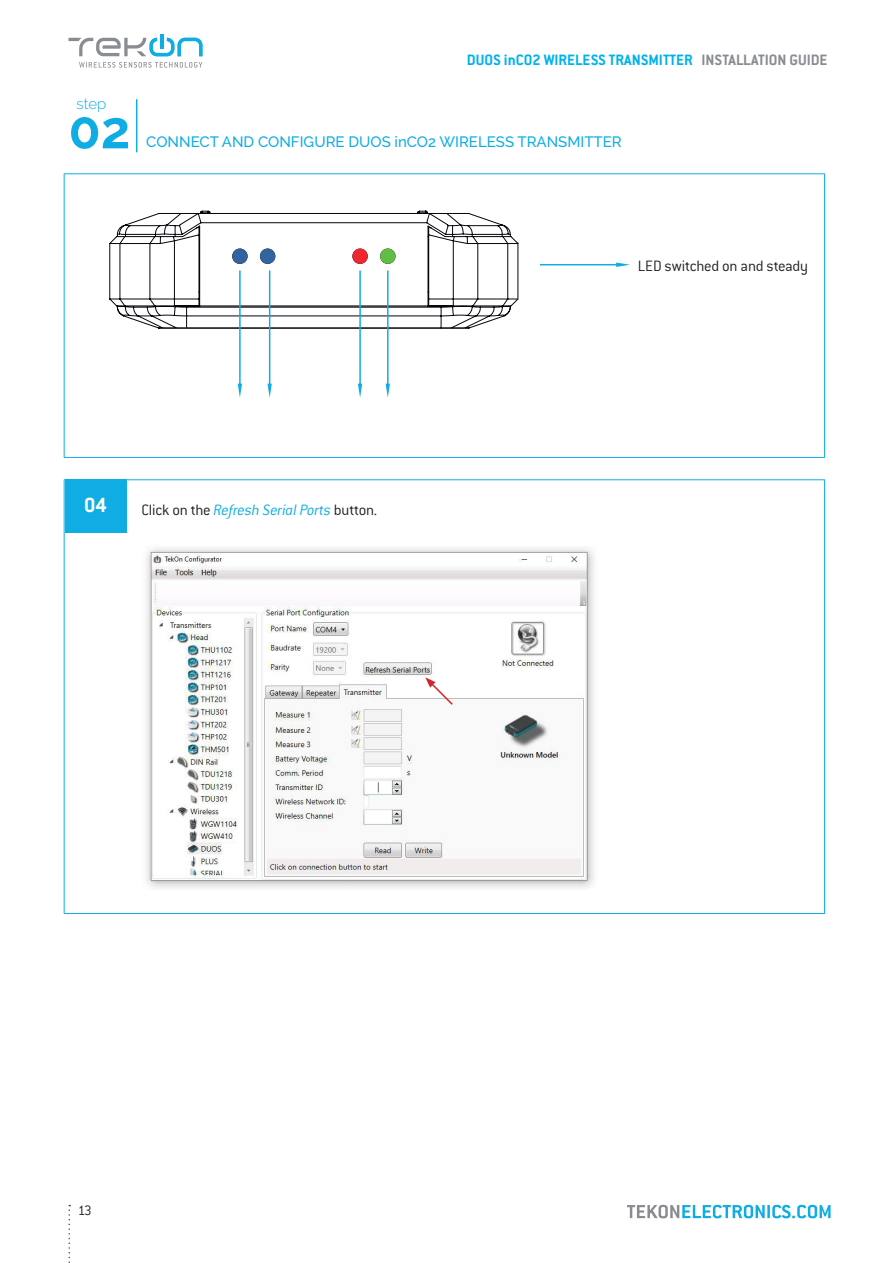
<style>
.page{position:relative;width:893px;height:1263px;background:#fff}
.page>*{position:absolute;margin:0;border:0;box-sizing:border-box;transform-origin:0 0}
.t1{font:700 52.5px "Raleway";color:#0fade4}
.t2{font:700 22.5px "Conduit ITC Pro";color:#fff}
.t3{font:700 16.5px "Conduit ITC Pro";color:#00b2ec}
.t4{font:italic 300 16.5px "Conduit ITC Pro";letter-spacing:-.015em;color:#0fade4}
.t5{font:300 16.5px "Conduit ITC Pro";letter-spacing:-.015em;color:#241f1f}
.t6{font:500 15px "Raleway";color:#0fade4}
.t7{font:300 15px "Raleway";color:#0fade4}
.t8{font:300 15px "Conduit ITC Pro";color:#241f1f}
.s1{color:#898c90}
.s2{font-style:normal;color:#241f1f}
</style>
<div class="page">
<hr style="left:136px;top:99px;width:1px;height:53px;background:#0fade4">
<svg style="left:68px;top:34px;width:134px;height:22px"></svg>
<svg style="left:79px;top:62px;width:123px;height:6px"></svg>
<svg style="left:627px;top:1205px;width:204px;height:13px"></svg>
<svg style="left:68px;top:1205px;width:2px;height:58px"></svg>
<hr style="left:64px;top:173px;width:761px;height:1px;background:#0fade4">
<hr style="left:64px;top:174px;width:1px;height:283px;background:#0fade4">
<hr style="left:824px;top:174px;width:1px;height:283px;background:#0fade4">
<hr style="left:64px;top:457px;width:761px;height:1px;background:#0fade4">
<hr style="left:64px;top:479px;width:761px;height:1px;background:#0fade4">
<hr style="left:64px;top:480px;width:1px;height:433px;background:#0fade4">
<hr style="left:824px;top:480px;width:1px;height:433px;background:#0fade4">
<hr style="left:64px;top:913px;width:761px;height:1px;background:#0fade4">
<svg style="left:117px;top:210px;width:402px;height:119px"></svg>
<hr style="left:239px;top:270px;width:2px;height:121px;background:#0fade4">
<svg style="left:238px;top:384px;width:4px;height:14px"></svg>
<hr style="left:269px;top:270px;width:1px;height:121px;background:#0fade4">
<svg style="left:267px;top:384px;width:5px;height:14px"></svg>
<hr style="left:359px;top:270px;width:2px;height:121px;background:#0fade4">
<svg style="left:358px;top:384px;width:4px;height:14px"></svg>
<hr style="left:387px;top:270px;width:2px;height:121px;background:#0fade4">
<svg style="left:386px;top:384px;width:4px;height:14px"></svg>
<hr style="left:518px;top:243px;width:1px;height:55px;background:#05060b">
<hr style="left:540px;top:264px;width:83px;height:1px;background:#0fade4">
<svg style="left:616px;top:263px;width:14px;height:4px"></svg>
<div style="left:65px;top:480px;width:62px;height:53px;background:#0fade4"></div>
<img style="left:146px;top:548px;width:449px;height:340px">
<svg style="left:425px;top:677px;width:29px;height:29px"></svg>
<p class="t7" style="left:77px;top:95px;width:31px">step</p>
<h1 class="t1" style="left:68px;top:100px;width:63px">02</h1>
<p class="t3" style="left:467px;top:51px;width:362px">DUOS inCO2 WIRELESS TRANSMITTER <span class="s1">INSTALLATION GUIDE</span></p>
<p class="t6" style="left:146px;top:133px;width:477px">CONNECT AND CONFIGURE DUOS inCO2 WIRELESS TRANSMITTER</p>
<p class="t5" style="left:638px;top:257px;width:172px">LED switched on and steady</p>
<h2 class="t2" style="left:84px;top:492px;width:24px">04</h2>
<p class="t4" style="left:141px;top:501px;width:238px"><span class="s2">Click on the</span> Refresh Serial Ports <span class="s2">button.</span></p>
<p class="t8" style="left:78px;top:1202px;width:15px">13</p>
</div>
